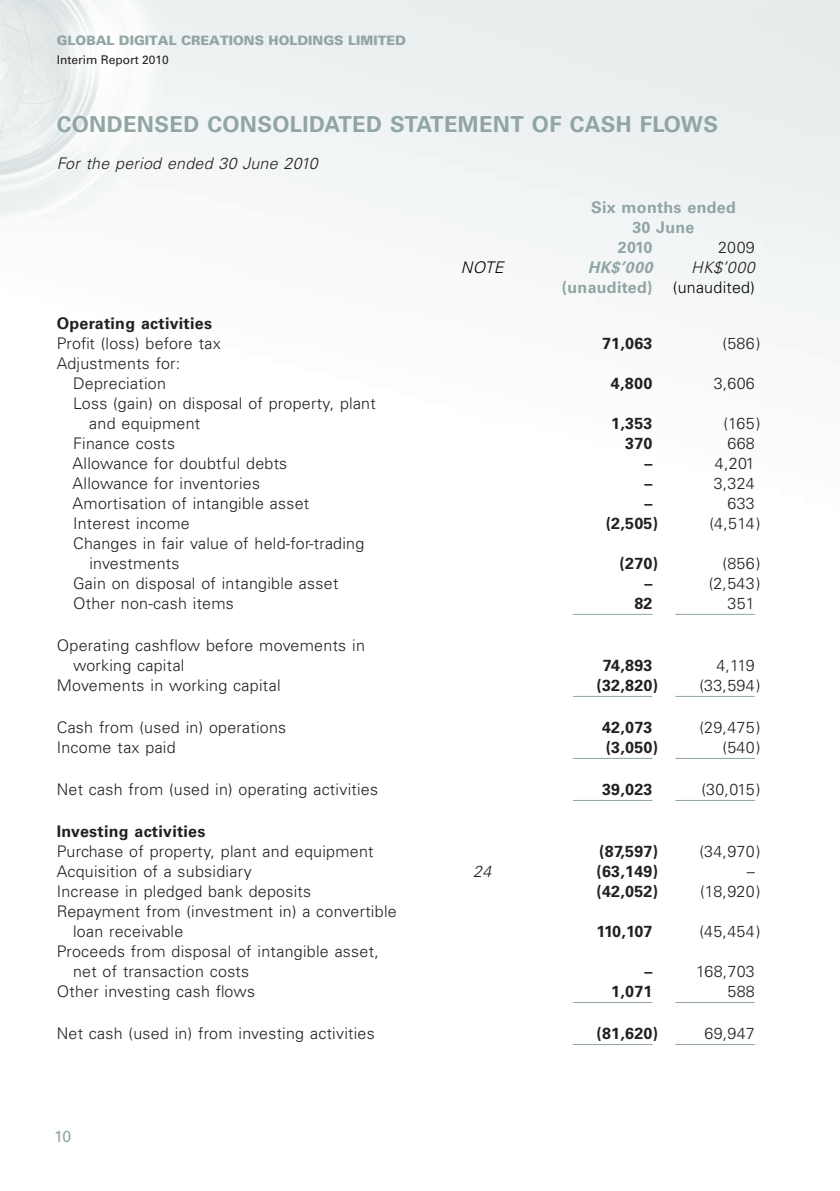
<style>
.page{position:relative;width:840px;height:1191px;background:#fff}
.page>*{position:absolute;margin:0;border:0;box-sizing:border-box;transform-origin:0 0}
.t1{font:700 22px "Univers LT Std";letter-spacing:.015em;color:#91a5a4}
.t2{font:300 16px/20px "Univers LT Std";letter-spacing:.015em;color:#231f20}
.t3{font:700 16px "Univers LT Std";letter-spacing:.015em;color:#231f20}
.t4{font:700 16px "Univers LT Std";letter-spacing:.015em;color:#91a5a4}
.t5{font:italic 300 16px "Univers LT Std";letter-spacing:.015em;color:#231f20}
.t6{font:300 16px "Univers LT Std";letter-spacing:.015em;color:#000}
.t7{font:italic 700 16px "Univers LT Std";color:#91a5a4}
.t8{font:italic 300 16px "Univers LT Std";color:#231f20}
.t9{font:italic 300 16px "Univers LT Std";color:#000}
.t10{font:16px "Univers LT Std";color:#91a5a4}
.t11{font:900 13px "Univers LT Std";color:#91a5a4}
.t12{font:12px "Univers LT Std";color:#231f20}
</style>
<div class="page">
<hr style="left:572px;top:614px;width:80px;height:1px;background:#91a5a4">
<hr style="left:675px;top:614px;width:79px;height:1px;background:#91a5a4">
<hr style="left:572px;top:696px;width:80px;height:1px;background:#91a5a4">
<hr style="left:675px;top:696px;width:79px;height:1px;background:#91a5a4">
<hr style="left:572px;top:758px;width:80px;height:1px;background:#91a5a4">
<hr style="left:675px;top:758px;width:79px;height:1px;background:#91a5a4">
<hr style="left:572px;top:800px;width:80px;height:1px;background:#91a5a4">
<hr style="left:675px;top:800px;width:79px;height:1px;background:#91a5a4">
<hr style="left:572px;top:1002px;width:80px;height:1px;background:#91a5a4">
<hr style="left:675px;top:1002px;width:79px;height:1px;background:#91a5a4">
<hr style="left:572px;top:1044px;width:80px;height:1px;background:#91a5a4">
<hr style="left:675px;top:1044px;width:79px;height:1px;background:#91a5a4">
<p class="t11" style="left:57px;top:32px;width:349px">GLOBAL DIGITAL CREATIONS HOLDINGS LIMITED</p>
<p class="t12" style="left:57px;top:52px;width:114px">Interim Report 201 0</p>
<h1 class="t1" style="left:57px;top:111px;width:662px">CONDENSED CONSOLIDATED STATEMENT OF CASH FLOWS</h1>
<p class="t5" style="left:57px;top:153px;width:262px">For the period ended 30 June 2010</p>
<p class="t4" style="left:590px;top:198px;width:146px">Six months ended</p>
<p class="t4" style="left:632px;top:218px;width:64px">30 June</p>
<p class="t4" style="left:617px;top:238px;width:36px">2010</p>
<p class="t2" style="left:717px;top:237px;width:38px">2009</p>
<p class="t9" style="left:460px;top:257px;width:49px">NOTE</p>
<p class="t7" style="left:587px;top:258px;width:70px">HK$’000</p>
<p class="t8" style="left:690px;top:257px;width:70px">HK$’000</p>
<p class="t4" style="left:561px;top:278px;width:92px">(unaudited)</p>
<p class="t6" style="left:672px;top:277px;width:83px">(unaudited)</p>
<p class="t3" style="left:57px;top:314px;width:157px">Operating activities</p>
<p class="t2" style="left:57px;top:333px;width:165px">Profit (loss) before tax</p>
<p class="t3" style="left:601px;top:334px;width:52px">71,063</p>
<p class="t2" style="left:722px;top:333px;width:39px">(586)</p>
<p class="t2" style="left:57px;top:353px;width:125px;text-align:center">Adjustments for:<br>Depreciation</p>
<p class="t3" style="left:610px;top:374px;width:43px">4,800</p>
<p class="t2" style="left:713px;top:373px;width:43px">3,606</p>
<p class="t2" style="left:89px;top:393px;width:288px;text-indent:-16px">Loss (gain) on disposal of property, plant and equipment</p>
<p class="t3" style="left:611px;top:414px;width:43px">1,353</p>
<p class="t2" style="left:723px;top:413px;width:39px">(165)</p>
<p class="t2" style="left:73px;top:433px;width:103px">Finance costs</p>
<p class="t3" style="left:624px;top:434px;width:29px">370</p>
<p class="t2" style="left:727px;top:433px;width:29px">668</p>
<p class="t2" style="left:73px;top:453px;width:216px">Allowance for doubtful debts</p>
<p class="t3" style="left:644px;top:454px;width:9px">–</p>
<p class="t2" style="left:714px;top:453px;width:41px">4,201</p>
<p class="t2" style="left:73px;top:473px;width:189px">Allowance for inventories</p>
<p class="t3" style="left:644px;top:474px;width:9px">–</p>
<p class="t2" style="left:713px;top:473px;width:43px">3,324</p>
<p class="t2" style="left:73px;top:493px;width:238px">Amortisation of intangible asset</p>
<p class="t3" style="left:644px;top:494px;width:9px">–</p>
<p class="t2" style="left:727px;top:493px;width:29px">633</p>
<p class="t2" style="left:73px;top:513px;width:118px">Interest income</p>
<p class="t3" style="left:605px;top:514px;width:54px">(2,505)</p>
<p class="t2" style="left:709px;top:513px;width:52px">(4,514)</p>
<p class="t2" style="left:89px;top:533px;width:276px;text-indent:-16px">Changes in fair value of held-for-trading investments</p>
<p class="t3" style="left:619px;top:554px;width:40px">(270)</p>
<p class="t2" style="left:722px;top:553px;width:39px">(856)</p>
<p class="t2" style="left:73px;top:573px;width:266px">Gain on disposal of intangible asset</p>
<p class="t3" style="left:644px;top:574px;width:9px">–</p>
<p class="t2" style="left:708px;top:573px;width:53px">(2,543)</p>
<p class="t2" style="left:73px;top:593px;width:162px">Other non-cash items</p>
<p class="t3" style="left:634px;top:594px;width:20px">82</p>
<p class="t2" style="left:727px;top:593px;width:29px">351</p>
<p class="t2" style="left:73px;top:635px;width:293px;text-indent:-16px">Operating cashflow before movements in working capital</p>
<p class="t3" style="left:602px;top:656px;width:51px">74,893</p>
<p class="t2" style="left:716px;top:655px;width:40px">4,119</p>
<p class="t2" style="left:57px;top:675px;width:225px">Movements in working capital</p>
<p class="t3" style="left:596px;top:676px;width:63px">(32,820)</p>
<p class="t2" style="left:699px;top:675px;width:62px">(33,594)</p>
<p class="t2" style="left:57px;top:717px;width:231px">Cash from (used in) operations</p>
<p class="t3" style="left:601px;top:718px;width:52px">42,073</p>
<p class="t2" style="left:699px;top:717px;width:62px">(29,475)</p>
<p class="t2" style="left:57px;top:737px;width:120px">Income tax paid</p>
<p class="t3" style="left:605px;top:738px;width:54px">(3,050)</p>
<p class="t2" style="left:722px;top:737px;width:39px">(540)</p>
<p class="t2" style="left:57px;top:779px;width:323px">Net cash from (used in) operating activities</p>
<p class="t3" style="left:601px;top:780px;width:52px">39,023</p>
<p class="t2" style="left:701px;top:779px;width:60px">(30,015)</p>
<p class="t3" style="left:57px;top:822px;width:150px">Investing activities</p>
<p class="t2" style="left:57px;top:841px;width:318px">Purchase of property, plant and equipment</p>
<p class="t3" style="left:599px;top:842px;width:60px">(87,597)</p>
<p class="t2" style="left:699px;top:841px;width:62px">(34,970)</p>
<p class="t2" style="left:57px;top:861px;width:196px">Acquisition of a subsidiary</p>
<p class="t5" style="left:473px;top:861px;width:20px">24</p>
<p class="t3" style="left:596px;top:862px;width:63px">(63,149)</p>
<p class="t2" style="left:746px;top:861px;width:9px">–</p>
<p class="t2" style="left:57px;top:881px;width:256px">Increase in pledged bank deposits</p>
<p class="t3" style="left:596px;top:882px;width:63px">(42,052)</p>
<p class="t2" style="left:699px;top:881px;width:62px">(18,920)</p>
<p class="t2" style="left:73px;top:901px;width:325px;text-indent:-16px">Repayment from (investment in) a convertible loan receivable</p>
<p class="t3" style="left:596px;top:922px;width:58px">110,107</p>
<p class="t2" style="left:699px;top:921px;width:62px">(45,454)</p>
<p class="t2" style="left:73px;top:941px;width:307px;text-indent:-16px">Proceeds from disposal of intangible asset, net of transaction costs</p>
<p class="t3" style="left:644px;top:962px;width:9px">–</p>
<p class="t2" style="left:695px;top:961px;width:60px">168,703</p>
<p class="t2" style="left:57px;top:981px;width:200px">Other investing cash flows</p>
<p class="t3" style="left:611px;top:982px;width:43px">1,071</p>
<p class="t2" style="left:727px;top:981px;width:29px">588</p>
<p class="t2" style="left:57px;top:1023px;width:319px">Net cash (used in) from investing activities</p>
<p class="t3" style="left:596px;top:1024px;width:63px">(81,620)</p>
<p class="t2" style="left:704px;top:1023px;width:52px">69,947</p>
<p class="t10" style="left:54px;top:1126px;width:18px">10</p>
</div>
